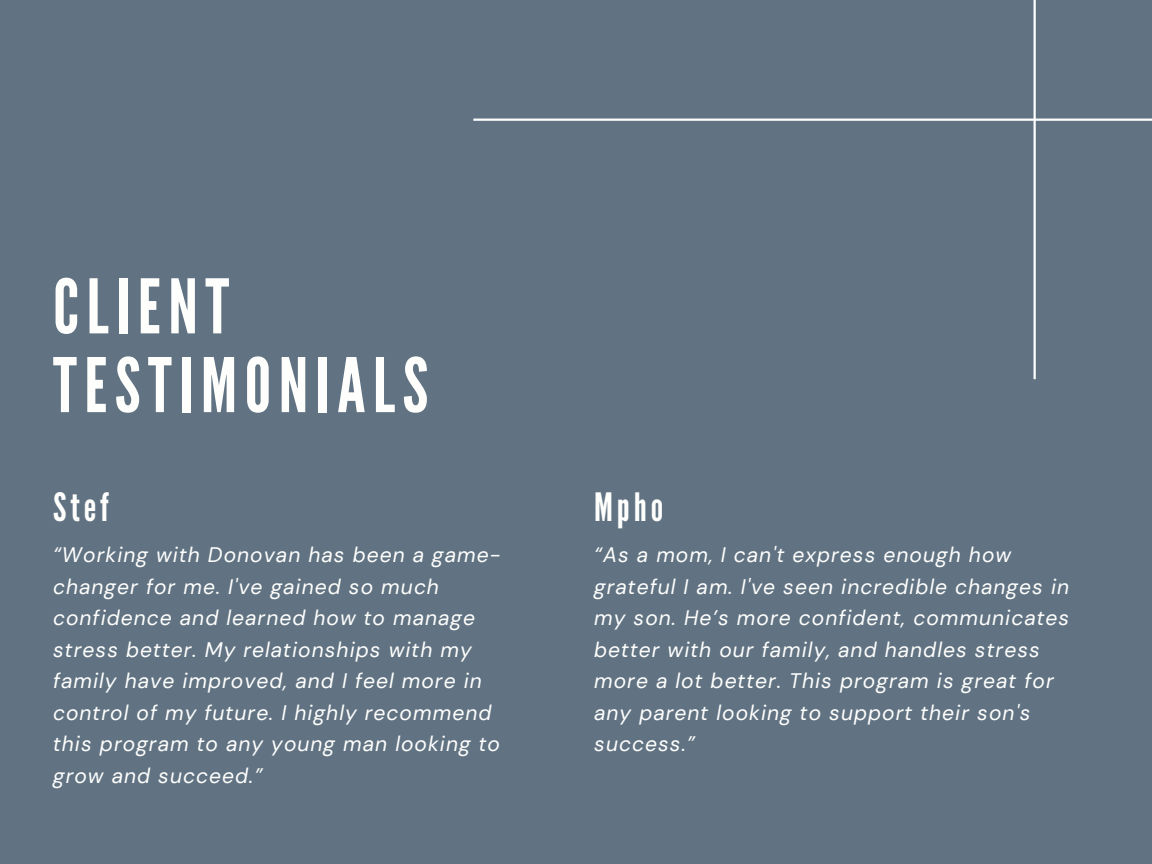
<style>
.page{position:relative;width:1152px;height:864px;background:#617382}
.page>*{position:absolute;margin:0;border:0;box-sizing:border-box;transform-origin:0 0}
.t1{font:75px/78.8px "League Gothic";letter-spacing:.1em;color:#fefefd}
.t2{font:39px "League Gothic";letter-spacing:.1em;color:#fefefd}
.t3{font:italic 21px/31.5px "DM Sans";letter-spacing:.05em;color:#fefefd}
</style>
<div class="page">
<hr style="left:1034px;top:0;width:2px;height:379px;background:#fff">
<hr style="left:473px;top:119px;width:679px;height:2px;background:#fff">
<h1 class="t1" style="left:53px;top:269px;width:377px">CLIENT<br>TESTIMONIALS</h1>
<p class="t2" style="left:53px;top:485px;width:58px">Stef</p>
<h2 class="t3" style="left:53px;top:539px;width:449px">“Working with Donovan has been a game&shy;changer for me. I've gained so much confidence and learned how to manage stress better. My relationships with my family have improved, and I feel more in control of my future. I highly recommend this program to any young man looking to grow and succeed.”</h2>
<p class="t2" style="left:594px;top:485px;width:71px">Mpho</p>
<h2 class="t3" style="left:594px;top:539px;width:477px">“As a mom, I can't express enough how grateful I am. I've seen incredible changes in my son. He’s more confident, communicates better with our family, and handles stress more a lot better. This program is great for any parent looking to support their son's success.”</h2>
</div>
